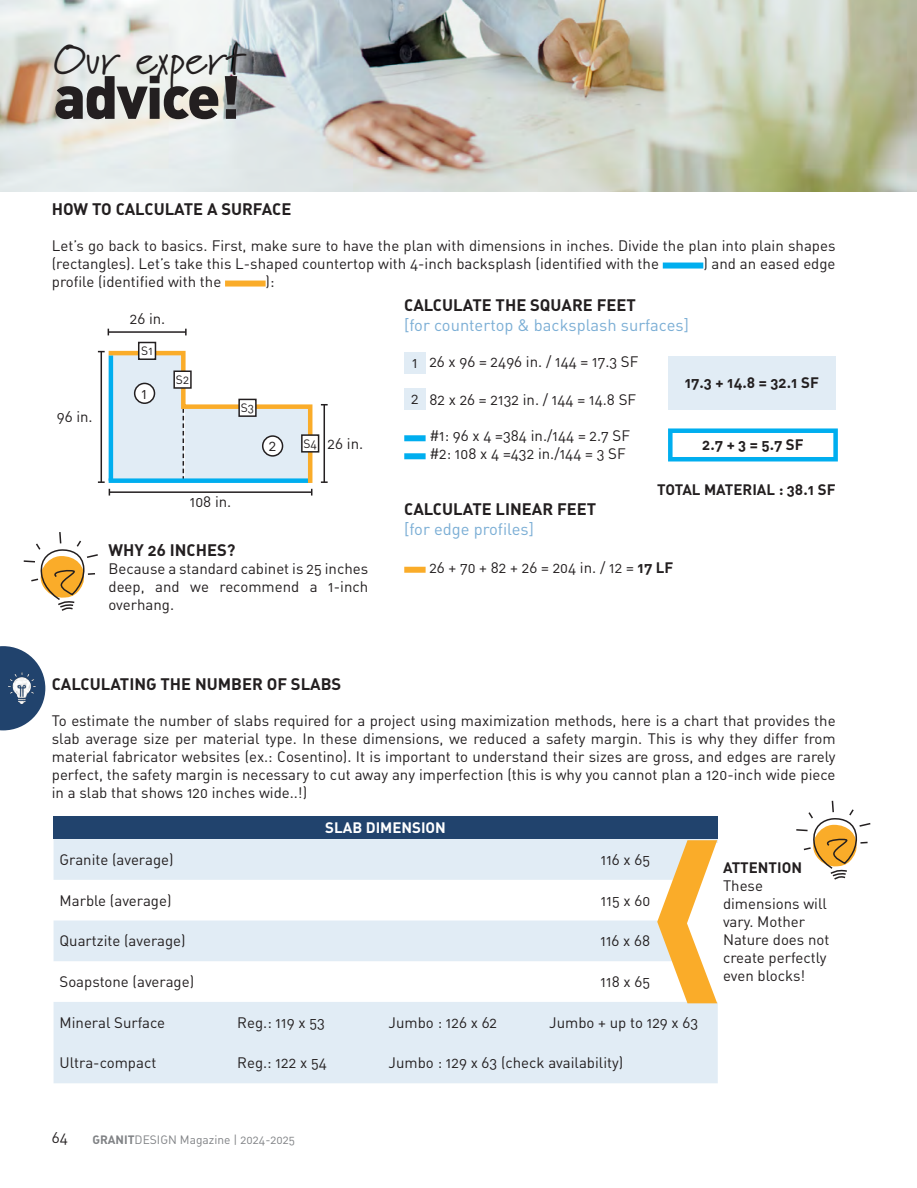
<style>
.page{position:relative;width:917px;height:1188px;background:#fff}
.page>*{position:absolute;margin:0;border:0;box-sizing:border-box;transform-origin:0 0}
.t1{font:900 60px "DIN";letter-spacing:-.03em;color:#231f20}
.t2{font:45px "Marydale";color:#231f20}
.t3{font:16.5px "DIN Bold Alternate";color:#231f20}
.t4{font:16.5px "DIN Regular Alternate";color:#7baed5}
.t5{font:15px/18px "DIN Regular Alternate";color:#231f20}
.t6{font:15px "DIN Bold Alternate";color:#231f20}
.t7{font:15px "DIN Bold Alternate";color:#fff}
.t8{font:12px "DIN Regular Alternate";color:#808285}
.t9{font:12px "DIN Regular Alternate";color:#231f20}
.s1{font-family:"DIN Bold Alternate"}
</style>
<div class="page">
<img style="left:0;top:0;width:916px;height:192px">
<div style="left:662px;top:262px;width:41px;height:6px;background:#00aeef"></div>
<div style="left:225px;top:280px;width:40px;height:6px;background:#faac29"></div>
<div style="left:404px;top:352px;width:21px;height:21px;background:#e1ecf5"></div>
<div style="left:404px;top:388px;width:21px;height:21px;background:#e1ecf5"></div>
<div style="left:404px;top:435px;width:21px;height:6px;background:#00aeef"></div>
<div style="left:404px;top:453px;width:21px;height:6px;background:#00aeef"></div>
<div style="left:404px;top:567px;width:21px;height:6px;background:#faac29"></div>
<hr style="left:323px;top:405px;width:2px;height:77px;background:#231f20">
<hr style="left:108px;top:331px;width:78px;height:2px;background:#231f20">
<svg style="left:98px;top:348px;width:216px;height:147px"></svg>
<div style="left:139px;top:342px;width:16px;height:17px;background:#fff"></div>
<div style="left:138px;top:342px;width:18px;height:18px;border:2px solid #231f20"></div>
<div style="left:174px;top:371px;width:17px;height:17px;background:#fff"></div>
<div style="left:173px;top:370px;width:18px;height:19px;border:2px solid #231f20"></div>
<div style="left:239px;top:399px;width:17px;height:17px;background:#fff"></div>
<div style="left:238px;top:399px;width:18px;height:18px;border:2px solid #231f20"></div>
<div style="left:302px;top:435px;width:16px;height:17px;background:#fff"></div>
<div style="left:301px;top:434px;width:18px;height:18px;border:2px solid #231f20"></div>
<div style="left:667px;top:356px;width:168px;height:53px;background:#e1ecf5"></div>
<div style="left:667px;top:428px;width:170px;height:33px;border:4px solid #00aeef"></div>
<svg style="left:23px;top:532px;width:75px;height:79px"></svg>
<svg style="left:796px;top:800px;width:75px;height:80px"></svg>
<div style="left:53px;top:816px;width:664px;height:23px;background:#21436d"></div>
<svg style="left:53px;top:839px;width:664px;height:244px;fill:#e1ecf5"></svg>
<svg style="left:657px;top:840px;width:60px;height:163px"></svg>
<svg style="left:0;top:646px;width:45px;height:84px"></svg>
<img style="left:5px;top:672px;width:33px;height:33px">
<p class="t2" style="left:54px;top:32px;width:192px">Our expert</p>
<p class="t1" style="left:54px;top:57px;width:188px">advice!</p>
<p class="t3" style="left:52px;top:198px;width:241px">HOW TO CALCULATE A SURFACE</p>
<p class="t5" style="left:52px;top:236px;width:784px">Let’s go back to basics. First, make sure to have the plan with dimensions in inches. Divide the plan into plain shapes (rectangles). Let’s take this L-shaped countertop with 4-inch backsplash (identified with the</p>
<p class="t5" style="left:703px;top:254px;width:134px">) and an eased edge</p>
<p class="t5" style="left:52px;top:272px;width:171px">profile (identified with the</p>
<p class="t5" style="left:265px;top:272px;width:10px">):</p>
<p class="t5" style="left:130px;top:309px;width:37px">26 in.</p>
<p class="t5" style="left:57px;top:407px;width:37px">96 in.</p>
<p class="t9" style="left:141px;top:343px;width:13px">S1</p>
<p class="t5" style="left:141px;top:384px;width:7px">1</p>
<p class="t9" style="left:176px;top:372px;width:15px">S2</p>
<p class="t9" style="left:241px;top:400px;width:15px">S3</p>
<p class="t5" style="left:268px;top:436px;width:9px">2</p>
<p class="t5" style="left:327px;top:434px;width:37px">26 in.</p>
<p class="t9" style="left:303px;top:436px;width:15px">S4</p>
<p class="t5" style="left:190px;top:492px;width:43px">108 in.</p>
<p class="t3" style="left:108px;top:539px;width:128px">WHY 26 INCHES?</p>
<p class="t5" style="left:108px;top:559px;width:261px;text-align:justify">Because a standard cabinet is 25 inches deep, and we recommend a 1-inch overhang.</p>
<p class="t3" style="left:404px;top:294px;width:233px">CALCULATE THE SQUARE FEET</p>
<p class="t4" style="left:404px;top:315px;width:286px">[for countertop &amp; backsplash surfaces]</p>
<p class="t5" style="left:412px;top:353px;width:7px">1</p>
<p class="t5" style="left:429px;top:352px;width:210px">26 x 96 = 2496 in. / 144 = 17.3 SF</p>
<p class="t5" style="left:411px;top:389px;width:9px">2</p>
<p class="t5" style="left:429px;top:390px;width:208px">82 x 26 = 2132 in. / 144 = 14.8 SF</p>
<p class="t5" style="left:429px;top:426px;width:202px">#1: 96 x 4 =384 in./144 = 2.7 SF</p>
<p class="t5" style="left:429px;top:444px;width:198px">#2: 108 x 4 =432 in./144 = 3 SF</p>
<p class="t6" style="left:656px;top:480px;width:180px">TOTAL MATERIAL : 38.1 SF</p>
<p class="t3" style="left:404px;top:498px;width:193px">CALCULATE LINEAR FEET</p>
<p class="t4" style="left:404px;top:518px;width:131px">[for edge profiles]</p>
<p class="t5" style="left:429px;top:558px;width:245px">26 + 70 + 82 + 26 = 204 in. / 12 = <span class="s1">17 LF</span></p>
<p class="t6" style="left:684px;top:373px;width:136px">17.3 + 14.8 = 32.1 SF</p>
<p class="t6" style="left:702px;top:435px;width:103px">2.7 + 3 = 5.7 SF</p>
<p class="t3" style="left:52px;top:673px;width:291px">CALCULATING THE NUMBER OF SLABS</p>
<p class="t5" style="left:52px;top:711px;width:785px;text-align:justify">To estimate the number of slabs required for a project using maximization methods, here is a chart that provides the slab average size per material type. In these dimensions, we reduced a safety margin. This is why they differ from material fabricator websites (ex.: Cosentino). It is important to understand their sizes are gross, and edges are rarely perfect, the safety margin is necessary to cut away any imperfection (this is why you cannot plan a 120-inch wide piece in a slab that shows 120 inches wide..!)</p>
<p class="t7" style="left:325px;top:818px;width:122px">SLAB DIMENSION</p>
<p class="t5" style="left:59px;top:850px;width:115px">Granite (average)</p>
<p class="t5" style="left:600px;top:850px;width:51px">116 x 65</p>
<p class="t5" style="left:59px;top:890px;width:113px">Marble (average)</p>
<p class="t5" style="left:600px;top:890px;width:51px">115 x 60</p>
<p class="t5" style="left:59px;top:931px;width:128px">Quartzite (average)</p>
<p class="t5" style="left:600px;top:931px;width:51px">116 x 68</p>
<p class="t5" style="left:59px;top:972px;width:136px">Soapstone (average)</p>
<p class="t5" style="left:600px;top:972px;width:51px">118 x 65</p>
<p class="t5" style="left:59px;top:1013px;width:107px">Mineral Surface</p>
<p class="t5" style="left:237px;top:1013px;width:89px">Reg.: 119 x 53</p>
<p class="t5" style="left:388px;top:1013px;width:110px">Jumbo : 126 x 62</p>
<p class="t5" style="left:549px;top:1013px;width:150px">Jumbo + up to 129 x 63</p>
<p class="t5" style="left:59px;top:1053px;width:98px">Ultra-compact</p>
<p class="t5" style="left:237px;top:1053px;width:91px">Reg.: 122 x 54</p>
<p class="t5" style="left:388px;top:1053px;width:236px">Jumbo : 129 x 63 (check availability)</p>
<p class="t5" style="left:52px;top:1128px;width:18px">64</p>
<p class="t8" style="left:92px;top:1132px;width:204px"><span class="s1">GRANIT</span>DESIGN Magazine | 2024-2025</p>
<p class="t6" style="left:722px;top:858px;width:81px">ATTENTION</p>
<p class="t5" style="left:722px;top:876px;width:108px">These dimensions will vary. Mother<br>Nature does not create perfectly even blocks!</p>
</div>
